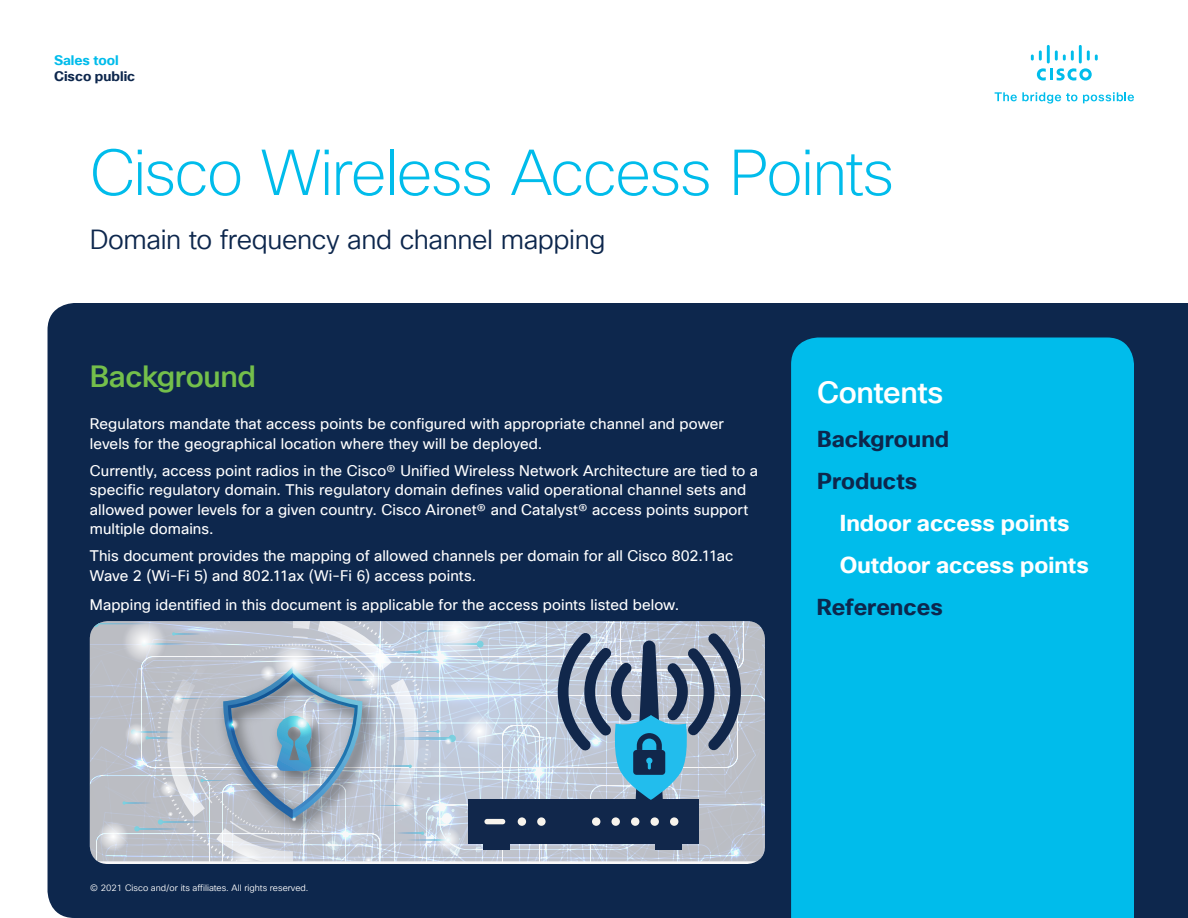
<style>
.page{position:relative;width:1188px;height:918px;background:#fff}
.page>*{position:absolute;margin:0;border:0;box-sizing:border-box;transform-origin:0 0}
.Title_Headline{font:200 63px "Cisco Sans TT";letter-spacing:-.025em;color:#00bceb}
.Intro_Heading-Green{font:500 30px "Cisco Sans TT";letter-spacing:-.015em;color:#74bf4b}
.t1{font:500 30px "Cisco Sans TT";letter-spacing:-.015em;color:#fff}
.Title_Subhead{font:27px "Cisco Sans TT Light";letter-spacing:-.015em;color:#0d274d}
.Subhead3_Blue{font:700 22.5px "Cisco Sans TT";color:#fff}
.Subhead3_Blue-2{font:700 22.5px "Cisco Sans TT";color:#0d274d}
.Intro-body-white{font:15px/19.5px "Cisco Sans TT";letter-spacing:.005em;color:#fff}
.t2{font:700 13.5px "Cisco Sans TT";color:#0d274d}
.t3{font:700 13.5px "Cisco Sans TT";color:#00bceb}
.Footer_white{font:9px "Cisco Sans TT Light";color:#fff}
</style>
<div class="page">
<svg style="left:995px;top:92px;width:82px;height:12px"></svg>
<svg style="left:1083px;top:92px;width:51px;height:11px"></svg>
<svg style="left:1037px;top:68px;width:55px;height:13px"></svg>
<svg style="left:1031px;top:50px;width:11px;height:11px"></svg>
<hr style="left:1047px;top:45px;width:3px;height:18px;background:#00bdeb">
<svg style="left:1055px;top:50px;width:19px;height:11px"></svg>
<hr style="left:1079px;top:45px;width:3px;height:18px;background:#00bdeb">
<svg style="left:1087px;top:50px;width:11px;height:11px"></svg>
<div style="left:48px;top:303px;width:1140px;height:615px;background:#0d274d"></div>
<svg style="left:90px;top:621px;width:676px;height:241px;background:#a7b4c4"></svg>
<svg style="left:97px;top:820px;width:32px;height:32px"></svg>
<svg style="left:791px;top:338px;width:343px;height:580px;background:#00b9e8"></svg>
<p class="t3" style="left:54px;top:51px;width:66px">Sales tool</p>
<p class="t2" style="left:54px;top:67px;width:83px">Cisco public</p>
<p class="Title_Headline" style="left:90px;top:132px;width:806px">Cisco Wireless Access Points</p>
<p class="Title_Subhead" style="left:90px;top:222px;width:517px">Domain to frequency and channel mapping</p>
<p class="Intro_Heading-Green" style="left:90px;top:357px;width:168px">Background</p>
<p class="Intro-body-white" style="left:90px;top:415px;width:636px">Regulators mandate that access points be configured with appropriate channel and power levels for the geographical location where they will be deployed.</p>
<p class="Intro-body-white" style="left:90px;top:461px;width:670px">Currently, access point radios in the Cisco® Unified Wireless Network Architecture are tied to a specific regulatory domain. This regulatory domain defines valid operational channel sets and allowed power levels for a given country. Cisco Aironet® and Catalyst® access points support multiple domains.</p>
<p class="Intro-body-white" style="left:90px;top:547px;width:645px">This document provides the mapping of allowed channels per domain for all Cisco 802.11ac<br>Wave 2 (Wi-Fi 5) and 802.11ax (Wi-Fi 6) access points.</p>
<p class="Intro-body-white" style="left:90px;top:595px;width:591px">Mapping identified in this document is applicable for the access points listed below.</p>
<p class="t1" style="left:817px;top:373px;width:128px">Contents</p>
<p class="Subhead3_Blue-2" style="left:817px;top:424px;width:134px">Background</p>
<p class="Subhead3_Blue-2" style="left:817px;top:466px;width:102px">Products</p>
<p class="Subhead3_Blue" style="left:840px;top:508px;width:232px">Indoor access points</p>
<p class="Subhead3_Blue" style="left:840px;top:550px;width:251px">Outdoor access points</p>
<p class="Subhead3_Blue-2" style="left:817px;top:592px;width:127px">References</p>
<p class="Footer_white" style="left:90px;top:882px;width:220px">© 2021 Cisco and/or its affiliates. All rights reserved.</p>
</div>
